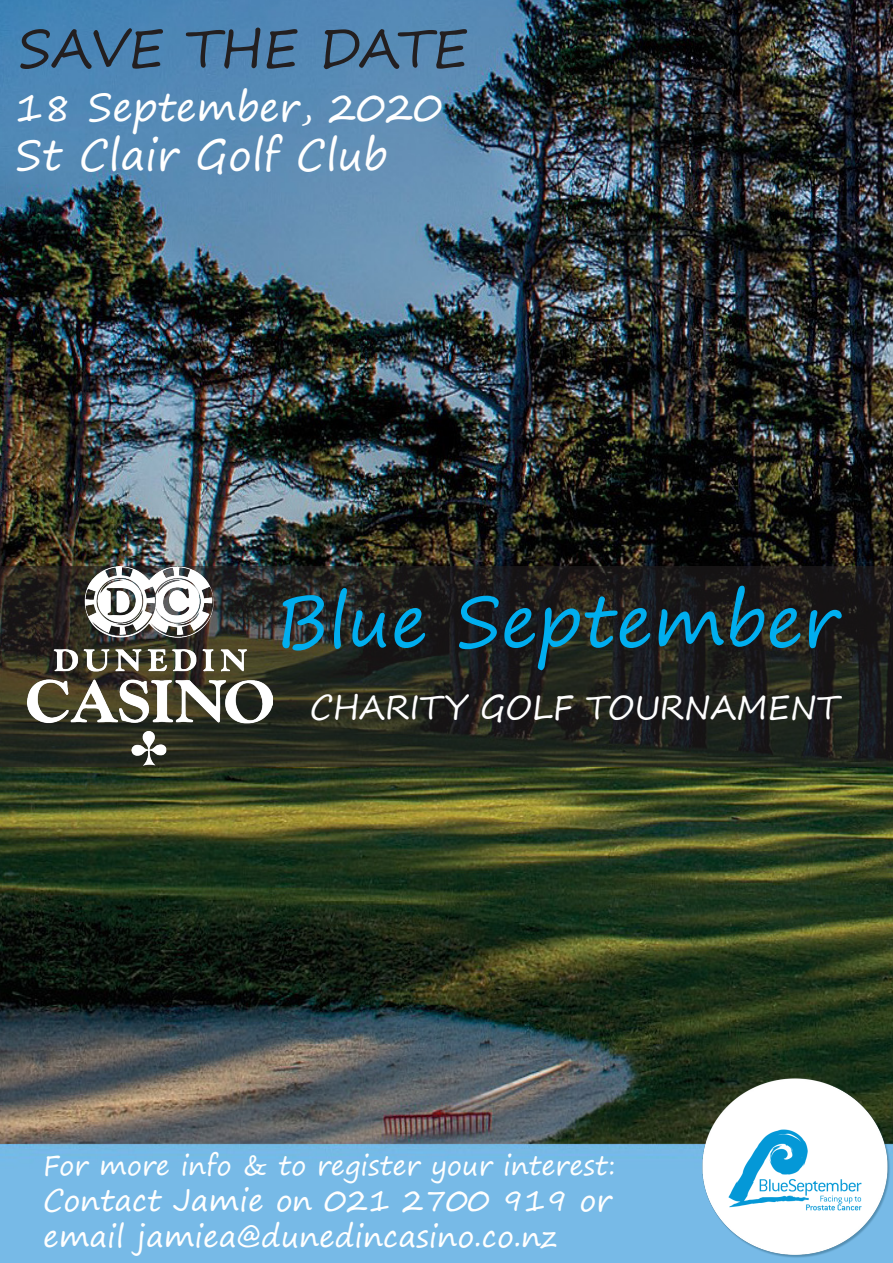
<style>
.page{position:relative;width:893px;height:1263px;background:#fff}
.page>*{position:absolute;margin:0;border:0;box-sizing:border-box;transform-origin:0 0}
.t1{font:70.5px "Segoe Print";color:#00aeef}
.t2{font:52.5px "Segoe Print";color:#231f20}
.t3{font:42px "Segoe Print";color:#fff}
.t4{font:39px "Segoe Print";color:#fff}
.t5{font:33px "Segoe Print";color:#fff}
.t6{font:30px/36px "Segoe Print";color:#fff}
.t7{font:27px "Segoe Print";color:#fff}
</style>
<div class="page">
<img style="left:0;top:0;width:893px;height:1263px">
<img style="left:701px;top:1077px;width:192px;height:182px">
<svg style="left:0;top:567px;width:893px;height:200px;background:#21221d"></svg>
<img style="left:27px;top:567px;width:245px;height:200px">
<p class="t2" style="left:18px;top:1px;width:452px">SAVE THE DATE</p>
<p class="t4" style="left:15px;top:72px;width:429px">18 September, 2020</p>
<p class="t3" style="left:15px;top:118px;width:374px">St Clair Golf Club</p>
<p class="t1" style="left:276px;top:558px;width:564px">Blue September</p>
<p class="t5" style="left:310px;top:678px;width:531px">CHARITY GOLF TOURNAMENT</p>
<p class="t7" style="left:43px;top:1141px;width:574px">For more info &amp; to register your interest:</p>
<p class="t6" style="left:43px;top:1182px;width:570px">Contact Jamie on 021 2700 919 or email jamiea@dunedincasino.co.nz</p>
</div>
